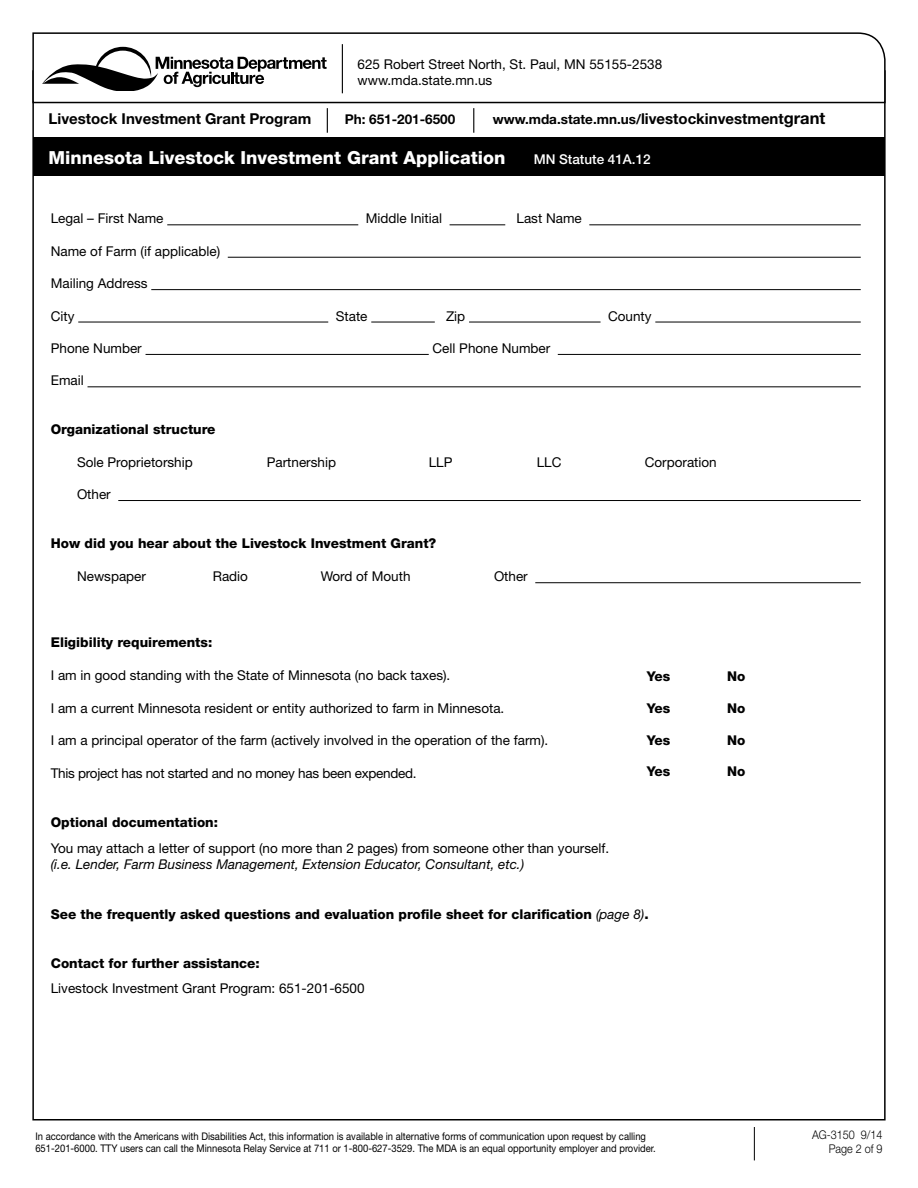
<style>
.page{position:relative;width:918px;height:1188px;background:#fff}
.page>*{position:absolute;margin:0;border:0;box-sizing:border-box;transform-origin:0 0}
.t1{font:800 18px "Helvetica Neue LT Std";color:#fff}
.t2{font:700 15px "Helvetica Neue LT Std";color:#000}
.Paragraph_55_reg{font:13.5px "Helvetica Neue LT Std";color:#000}
.P1_Helvetica_55_9_pt{font:800 13.5px "Helvetica Neue LT Std";color:#000}
.P1_Helvetica_55_9_pt-2{font:13.5px/16.5px "Helvetica Neue LT Std";color:#000}
.P1_Helvetica_55_9_pt-3{font:italic 13.5px "Helvetica Neue LT Std";color:#000}
.t3{font:700 13.5px "Helvetica Neue LT Std";color:#000}
.Paragraph_55_reg-2{font:13.5px "Helvetica Neue LT Std";letter-spacing:-.02em;color:#000}
.t4{font:500 13.5px "Helvetica Neue LT Std";color:#fff}
.t5{font:300 12px/14.4px "Helvetica Neue LT Std";color:#000;text-align:right;scale:.9 1}
.t6{font:10.5px/12.6px "Helvetica Neue LT Std";color:#000;scale:.9 1}
.s1{font-size:15px}
.s2{font-size:16.5px}
.s3{font-weight:400;font-style:italic}
</style>
<div class="page">
<svg style="left:32px;top:32px;width:854px;height:72px"></svg>
<hr style="left:342px;top:44px;width:1px;height:49px;background:#000">
<svg style="left:327px;top:108px;width:1px;height:25px"></svg>
<svg style="left:473px;top:108px;width:1px;height:25px"></svg>
<svg style="left:42px;top:47px;width:285px;height:44px"></svg>
<hr style="left:754px;top:1127px;width:1px;height:33px;background:#000">
<div style="left:33px;top:137px;width:852px;height:39px;background:#000"></div>
<hr style="left:167px;top:224px;width:191px;height:1px;background:#000">
<hr style="left:450px;top:224px;width:55px;height:1px;background:#000">
<hr style="left:589px;top:224px;width:272px;height:1px;background:#000">
<hr style="left:228px;top:257px;width:633px;height:1px;background:#000">
<hr style="left:151px;top:289px;width:710px;height:1px;background:#000">
<hr style="left:78px;top:322px;width:250px;height:1px;background:#000">
<hr style="left:371px;top:322px;width:64px;height:1px;background:#000">
<hr style="left:469px;top:322px;width:132px;height:1px;background:#000">
<hr style="left:655px;top:322px;width:206px;height:1px;background:#000">
<hr style="left:146px;top:354px;width:283px;height:1px;background:#000">
<hr style="left:558px;top:354px;width:303px;height:1px;background:#000">
<hr style="left:88px;top:386px;width:773px;height:1px;background:#000">
<hr style="left:118px;top:500px;width:743px;height:1px;background:#000">
<hr style="left:535px;top:582px;width:326px;height:1px;background:#000">
<p class="P1_Helvetica_55_9_pt-2" style="left:358px;top:56px;width:306px">625 Robert Street North, St. Paul, MN 55155-2538 www.mda.state.mn.us</p>
<p class="t2" style="left:49px;top:109px;width:264px">Livestock Investment Grant Program</p>
<p class="t3" style="left:345px;top:111px;width:112px">Ph: 651-201-6500</p>
<p class="t3" style="left:493px;top:111px;width:334px">www.mda.state.mn.us/<span class="s1">livestockinvestment</span><span class="s2">grant</span></p>
<h1 class="t1" style="left:49px;top:147px;width:458px">Minnesota Livestock Investment Grant Application</h1>
<p class="t4" style="left:534px;top:151px;width:119px">MN Statute 41A.12</p>
<p class="Paragraph_55_reg" style="left:51px;top:211px;width:114px">Legal – First Name</p>
<p class="Paragraph_55_reg" style="left:366px;top:211px;width:78px">Middle Initial</p>
<p class="Paragraph_55_reg" style="left:517px;top:211px;width:67px">Last Name</p>
<p class="Paragraph_55_reg" style="left:51px;top:243px;width:171px">Name of Farm (if applicable)</p>
<p class="Paragraph_55_reg" style="left:51px;top:275px;width:98px">Mailing Address</p>
<p class="Paragraph_55_reg" style="left:51px;top:308px;width:25px">City</p>
<p class="Paragraph_55_reg" style="left:336px;top:308px;width:33px">State</p>
<p class="Paragraph_55_reg" style="left:446px;top:308px;width:21px">Zip</p>
<p class="Paragraph_55_reg" style="left:608px;top:308px;width:45px">County</p>
<p class="Paragraph_55_reg" style="left:51px;top:340px;width:93px">Phone Number</p>
<p class="Paragraph_55_reg" style="left:433px;top:340px;width:119px">Cell Phone Number</p>
<p class="Paragraph_55_reg" style="left:51px;top:373px;width:35px">Email</p>
<p class="P1_Helvetica_55_9_pt" style="left:51px;top:422px;width:166px">Organizational structure</p>
<p class="Paragraph_55_reg" style="left:77px;top:454px;width:117px">Sole Proprietorship</p>
<p class="Paragraph_55_reg" style="left:267px;top:454px;width:71px">Partnership</p>
<p class="Paragraph_55_reg" style="left:429px;top:454px;width:25px">LLP</p>
<p class="Paragraph_55_reg" style="left:537px;top:454px;width:26px">LLC</p>
<p class="Paragraph_55_reg" style="left:645px;top:454px;width:73px">Corporation</p>
<p class="Paragraph_55_reg" style="left:77px;top:486px;width:35px">Other</p>
<p class="P1_Helvetica_55_9_pt" style="left:51px;top:536px;width:387px">How did you hear about the Livestock Investment Grant?</p>
<p class="P1_Helvetica_55_9_pt-2" style="left:77px;top:568px;width:70px">Newspaper</p>
<p class="P1_Helvetica_55_9_pt-2" style="left:213px;top:568px;width:37px">Radio</p>
<p class="P1_Helvetica_55_9_pt-2" style="left:321px;top:568px;width:91px">Word of Mouth</p>
<p class="P1_Helvetica_55_9_pt-2" style="left:494px;top:568px;width:35px">Other</p>
<p class="P1_Helvetica_55_9_pt" style="left:51px;top:635px;width:163px">Eligibility requirements:</p>
<p class="P1_Helvetica_55_9_pt-2" style="left:51px;top:667px;width:401px">I am in good standing with the State of Minnesota (no back taxes).</p>
<p class="Paragraph_55_reg" style="left:51px;top:700px;width:455px">I am a current Minnesota resident or entity authorized to farm in Minnesota.</p>
<p class="Paragraph_55_reg" style="left:51px;top:732px;width:499px">I am a principal operator of the farm (actively involved in the operation of the farm).</p>
<p class="Paragraph_55_reg-2" style="left:51px;top:765px;width:367px">This project has not started and no money has been expended.</p>
<p class="P1_Helvetica_55_9_pt" style="left:51px;top:814px;width:169px">Optional documentation:</p>
<p class="P1_Helvetica_55_9_pt-2" style="left:51px;top:839px;width:560px">You may attach a letter of support (no more than 2 pages) from someone other than yourself.</p>
<p class="P1_Helvetica_55_9_pt-3" style="left:51px;top:856px;width:475px">(i.e. Lender, Farm Business Management, Extension Educator, Consultant, etc.)</p>
<p class="P1_Helvetica_55_9_pt" style="left:51px;top:906px;width:599px">See the frequently asked questions and evaluation profile sheet for clarification <span class="s3">(page 8)</span>.</p>
<p class="P1_Helvetica_55_9_pt" style="left:51px;top:955px;width:211px">Contact for further assistance:</p>
<p class="Paragraph_55_reg" style="left:51px;top:980px;width:315px">Livestock Investment Grant Program: 651-201-6500</p>
<p class="P1_Helvetica_55_9_pt" style="left:647px;top:668px;width:25px">Yes</p>
<p class="P1_Helvetica_55_9_pt" style="left:727px;top:668px;width:20px">No</p>
<p class="P1_Helvetica_55_9_pt" style="left:647px;top:700px;width:25px">Yes</p>
<p class="P1_Helvetica_55_9_pt" style="left:727px;top:700px;width:20px">No</p>
<p class="P1_Helvetica_55_9_pt" style="left:647px;top:732px;width:25px">Yes</p>
<p class="P1_Helvetica_55_9_pt" style="left:727px;top:732px;width:20px">No</p>
<p class="P1_Helvetica_55_9_pt" style="left:647px;top:763px;width:25px">Yes</p>
<p class="P1_Helvetica_55_9_pt" style="left:727px;top:763px;width:20px">No</p>
<p class="t6" style="left:35px;top:1129px;width:691px">In accordance with the Americans with Disabilities Act, this information is available in alternative forms of communication upon request by calling<br>651-201-6000. TTY users can call the Minnesota Relay Service at 711 or 1-800-627-3529. The MDA is an equal opportunity employer and provider.</p>
<p class="t5" style="left:812px;top:1127px;width:80px">AG-3150 9/14<br>Page 2 of 9</p>
</div>
